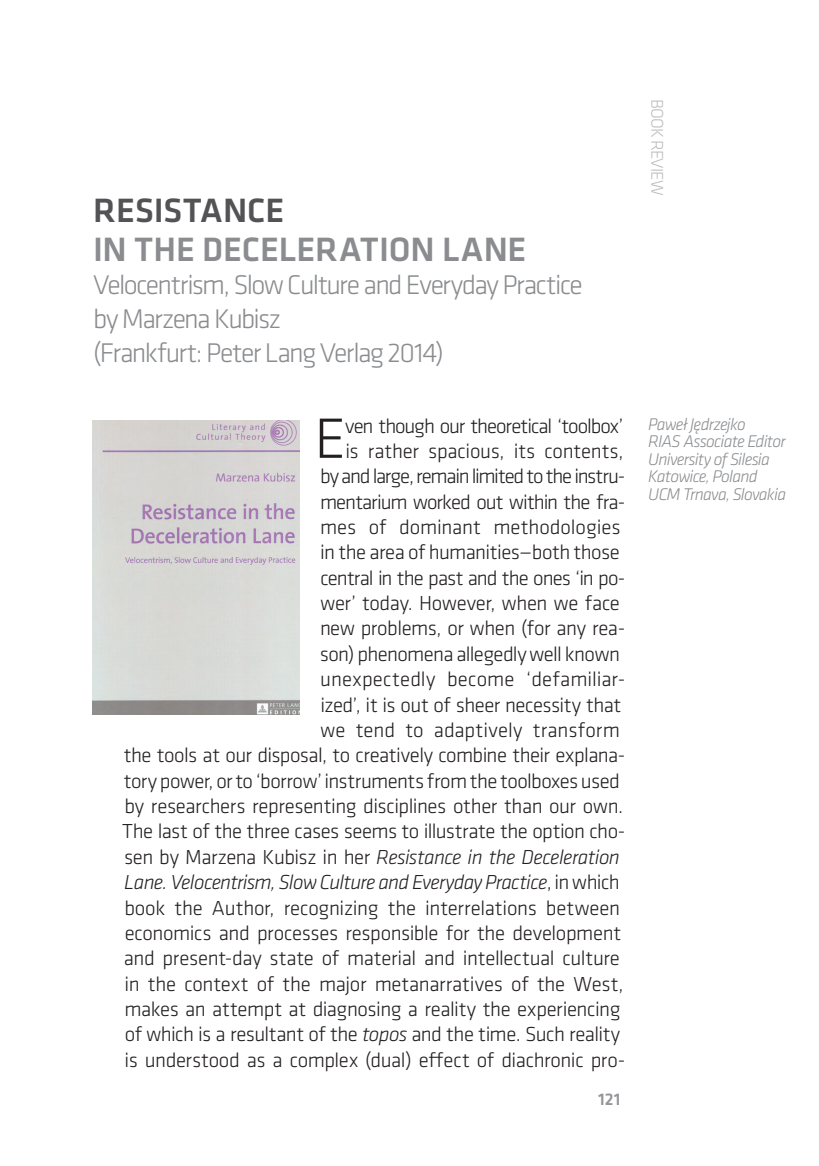
<style>
.page{position:relative;width:819px;height:1166px;background:#fff}
.page>*{position:absolute;margin:0;border:0;box-sizing:border-box;transform-origin:0 0}
.t1{font:300 58.8px "Klavika";color:#231f20}
.t2{font:500 35px "Klavika";letter-spacing:-.005em;color:#8a8c8f}
.t3{font:500 35px "Klavika";letter-spacing:-.005em;color:#535355}
.t4{font:300 28px/33.6px "Klavika";letter-spacing:-.055em;color:#8a8c8f}
.t5{font:300 21px/25.4px "Klavika";letter-spacing:-.02em;color:#231f20;text-align:right}
.t6{font:italic 300 17.5px/17.5px "Klavika";letter-spacing:-.04em;color:#8a8c8f}
.t7{font:300 17.5px "Klavika";letter-spacing:-.05em;color:#bcbdc0}
.t8{font:500 17.5px "Klavika";color:#939598}
.s1{font-style:italic}
</style>
<div class="page">
<img style="left:93px;top:420px;width:207px;height:295px">
<h2 class="t3" style="left:93px;top:192px;width:193px">RESISTANCE</h2>
<h2 class="t2" style="left:93px;top:230px;width:435px">IN THE DECELERATION LANE</h2>
<h3 class="t4" style="left:93px;top:269px;width:491px">Velocentrism, Slow Culture and Everyday Practice by Marzena Kubisz<br>(Frankfurt: Peter Lang Verlag 2014)</h3>
<p class="t5" style="left:122px;top:413px;width:505px">ven though our theoretical ‘toolbox’<br>is rather spacious, its contents,<br>by and large, remain limited to the instru-<br>mentarium worked out within the fra-<br>mes of dominant methodologies<br>in the area of humanities—both those<br>central in the past and the ones ‘in po-<br>wer’ today. However, when we face<br>new problems, or when (for any rea-<br>son) phenomena allegedly well known<br>unexpectedly become ‘defamiliar-<br>ized’, it is out of sheer necessity that<br>we tend to adaptively transform<br>the tools at our disposal, to creatively combine their explana&shy;tory power, or to ‘borrow’ instruments from the toolboxes used by researchers representing disciplines other than our own.<br>The last of the three cases seems to illustrate the option cho&shy;sen by Marzena Kubisz in her <span class="s1">Resistance in the Deceleration Lane. Velocentrism, Slow Culture and Everyday Practice</span>, in which book the Author, recognizing the interrelations between economics and processes responsible for the development and present-day state of material and intellectual culture in the context of the major metanarratives of the West, makes an attempt at diagnosing a reality the experiencing of which is a resultant of the <span class="s1">topos</span> and the time. Such reality is understood as a complex (dual) effect of diachronic pro-</p>
<h1 class="t1" style="left:314px;top:406px;width:33px">E</h1>
<p class="t8" style="left:598px;top:1089px;width:24px">121</p>
<p class="t7" style="left:666px;top:99px;width:98px;rotate:90deg">BOOK REVIEW</p>
<p class="t6" style="left:648px;top:416px;width:139px">Paweł Jędrzejko<br>RIAS Associate Editor<br>University of Silesia<br>Katowice, Poland<br>UCM Trnava, Slovakia</p>
</div>
